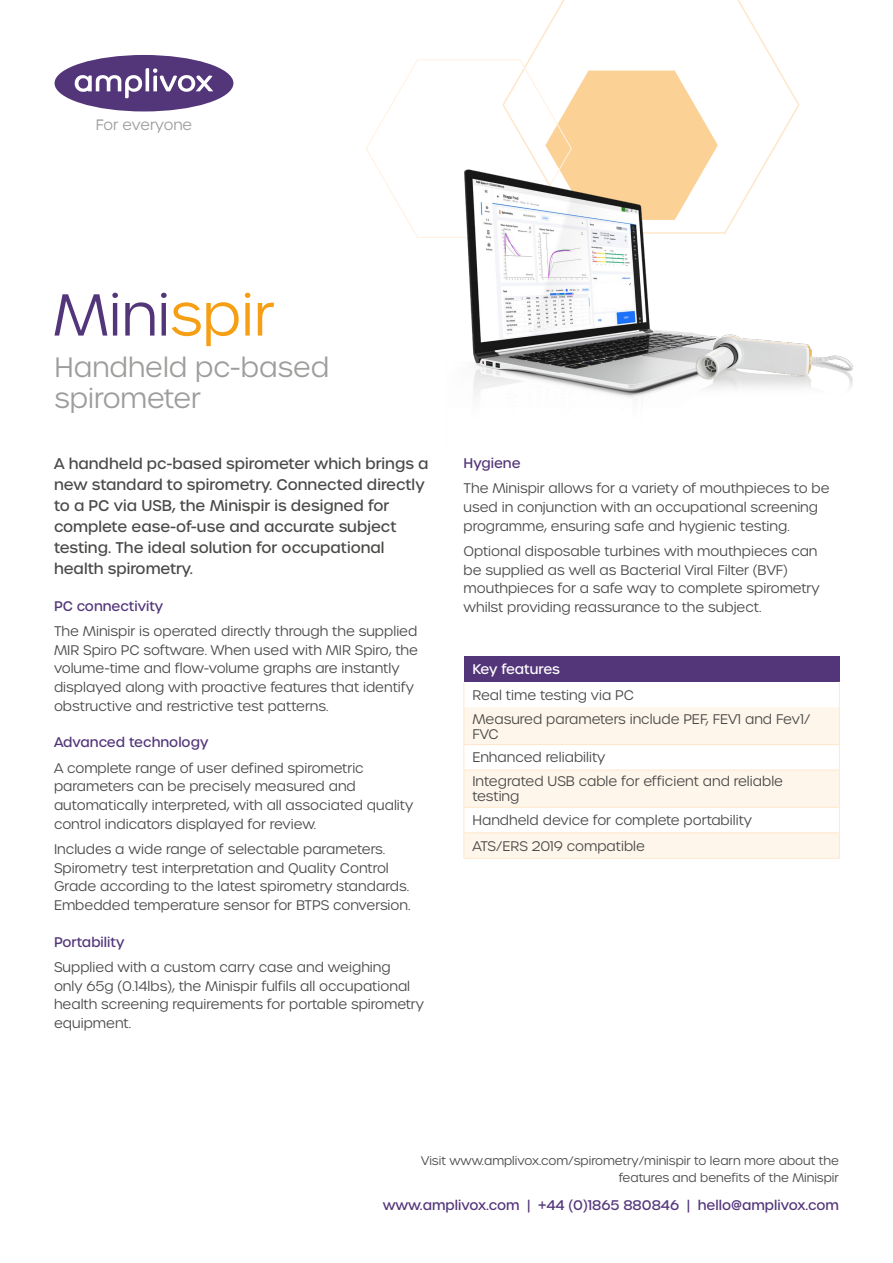
<style>
.page{position:relative;width:893px;height:1263px;background:#fff}
.page>*{position:absolute;margin:0;border:0;box-sizing:border-box;transform-origin:0 0}
.t1{font:300 57px "Urbane";color:#53367a}
.t2{font:300 27px/31.5px "Urbane";color:#9d9d9c}
.t3{font:500 15px/21px "Urbane";color:#4a4a49}
.t4{font:300 14.55px "Urbane";color:#9d9d9c}
.t5{font:300 14.4px "Urbane";color:#9d9d9c}
.t6{font:300 13.5px/18.8px "Urbane";color:#4a4a49}
.t7{font:500 13.5px "Urbane";color:#53367a}
.t8{font:500 13.5px "Urbane";letter-spacing:-.01em;color:#fff}
.t9{font:300 12px/16.5px "Urbane";color:#4a4a49;text-align:right}
.s1{color:#f69f14}
</style>
<div class="page">
<svg style="left:529px;top:0;width:271px;height:145px"></svg>
<svg style="left:366px;top:59px;width:352px;height:179px"></svg>
<div style="left:55px;top:55px;width:178px;height:56px;background:#53367a;border-radius:50%"></div>
<svg style="left:75px;top:68px;width:138px;height:30px"></svg>
<div style="left:464px;top:656px;width:375px;height:26px;background:#53367a"></div>
<svg style="left:464px;top:707px;width:375px;height:151px;fill:#fff6eb"></svg>
<svg style="left:463px;top:682px;width:1px;height:25px"></svg>
<hr style="left:463px;top:707px;width:1px;height:37px;background:#fee8cc">
<svg style="left:839px;top:682px;width:1px;height:25px"></svg>
<hr style="left:839px;top:707px;width:1px;height:37px;background:#fee8cc">
<svg style="left:463px;top:745px;width:1px;height:25px"></svg>
<hr style="left:463px;top:744px;width:377px;height:1px;background:#fee8cc">
<svg style="left:839px;top:745px;width:1px;height:25px"></svg>
<hr style="left:463px;top:770px;width:1px;height:37px;background:#fee8cc">
<hr style="left:839px;top:770px;width:1px;height:37px;background:#fee8cc">
<hr style="left:463px;top:770px;width:377px;height:1px;background:#fee8cc">
<svg style="left:463px;top:808px;width:1px;height:50px"></svg>
<hr style="left:463px;top:807px;width:377px;height:1px;background:#fee8cc">
<svg style="left:839px;top:808px;width:1px;height:50px"></svg>
<hr style="left:463px;top:832px;width:377px;height:1px;background:#fee8cc">
<hr style="left:463px;top:858px;width:377px;height:1px;background:#fee8cc">
<img style="left:435px;top:145px;width:418px;height:253px">
<p class="t4" style="left:96px;top:116px;width:98px">For everyone</p>
<p class="t5" style="left:96px;top:116px;width:97px">For everyone</p>
<h1 class="t1" style="left:53px;top:278px;width:223px">Mini<span class="s1">spir</span></h1>
<h2 class="t2" style="left:54px;top:351px;width:276px">Handheld pc-based spirometer</h2>
<p class="t3" style="left:54px;top:453px;width:376px">A handheld pc-based spirometer which brings a new standard to spirometry. Connected directly to a PC via USB, the Minispir is designed for complete ease-of-use and accurate subject testing. The ideal solution for occupational health spirometry.</p>
<p class="t7" style="left:54px;top:597px;width:111px">PC connectivity</p>
<p class="t6" style="left:54px;top:622px;width:366px">The Minispir is operated directly through the supplied MIR Spiro PC software. When used with MIR Spiro, the volume-time and flow-volume graphs are instantly displayed along with proactive features that identify obstructive and restrictive test patterns.</p>
<p class="t7" style="left:54px;top:734px;width:156px">Advanced technology</p>
<p class="t6" style="left:54px;top:758px;width:361px">A complete range of user defined spirometric parameters can be precisely measured and automatically interpreted, with all associated quality control indicators displayed for review.</p>
<p class="t6" style="left:54px;top:840px;width:358px">Includes a wide range of selectable parameters.<br>Spirometry test interpretation and Quality Control Grade according to the latest spirometry standards.<br>Embedded temperature sensor for BTPS conversion.</p>
<p class="t7" style="left:54px;top:933px;width:72px">Portability</p>
<p class="t6" style="left:54px;top:957px;width:372px">Supplied with a custom carry case and weighing<br>only 65g (0.14lbs), the Minispir fulfils all occupational health screening requirements for portable spirometry equipment.</p>
<p class="t7" style="left:463px;top:454px;width:59px">Hygiene</p>
<p class="t6" style="left:463px;top:479px;width:368px">The Minispir allows for a variety of mouthpieces to be used in conjunction with an occupational screening programme, ensuring safe and hygienic testing.</p>
<p class="t6" style="left:463px;top:542px;width:358px">Optional disposable turbines with mouthpieces can be supplied as well as Bacterial Viral Filter (BVF) mouthpieces for a safe way to complete spirometry whilst providing reassurance to the subject.</p>
<p class="t8" style="left:472px;top:660px;width:89px">Key features</p>
<p class="t6" style="left:472px;top:683px;width:339px;line-height:23.9px">Real time testing via PC<br>Measured parameters include PEF, FEV1 and Fev1/</p>
<p class="t6" style="left:472px;top:722px;width:312px;line-height:23.9px">FVC<br>Enhanced reliability<br>Integrated USB cable for efficient and reliable</p>
<p class="t6" style="left:472px;top:784px;width:281px;line-height:23.9px">testing<br>Handheld device for complete portability</p>
<p class="t6" style="left:472px;top:836px;width:174px">ATS/ERS 2019 compatible</p>
<p class="t9" style="left:421px;top:1153px;width:419px">Visit www.amplivox.com/spirometry/minispir to learn more about the features and benefits of the Minispir</p>
<p class="t7" style="left:383px;top:1196px;width:458px">www.amplivox.com | +44 (0)1865 880846 | hello@amplivox.com</p>
</div>
